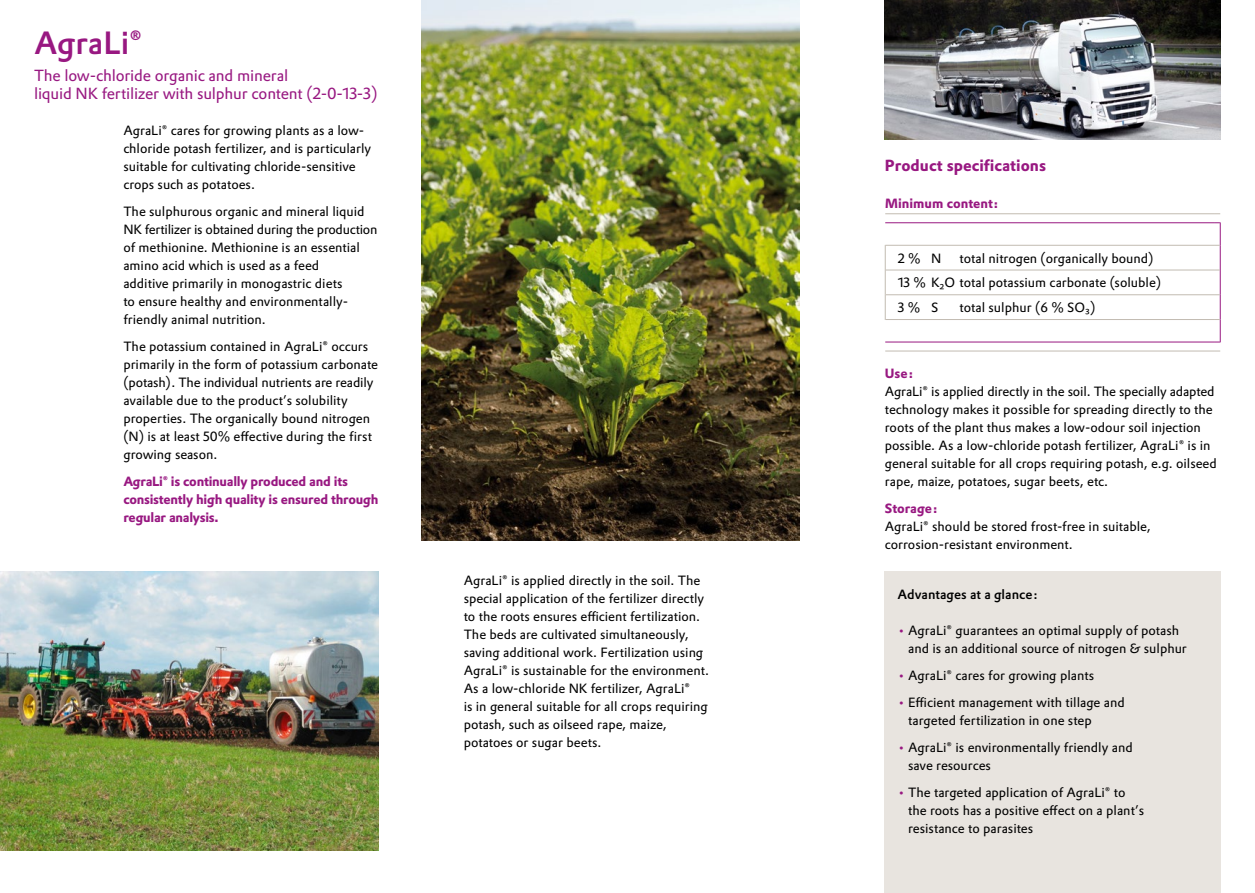
<style>
.page{position:relative;width:1255px;height:893px;background:#fff}
.page>*{position:absolute;margin:0;border:0;box-sizing:border-box;transform-origin:0 0}
._08_Copy_Prokyon_8_7{font:500 31.5px "Evonik Prokyon";color:#981881}
._08_Copy_Prokyon_8_7-2{font:15.75px/18px "Evonik Prokyon";letter-spacing:-.01em;color:#981881}
._08_Copy_Prokyon_8_7-3{font:700 15.75px "Evonik Prokyon";color:#981881}
._08_Copy_Prokyon_8_7-4{font:13.2px/18px "Evonik Prokyon";color:#000}
._08_Copy_Prokyon_8_7-5{font:700 13.2px/18px "Evonik Prokyon";letter-spacing:-.02em;color:#981881}
._08_Copy_Prokyon_8_7-6{font:500 13.2px "Evonik Prokyon";color:#000}
._08_Copy_Prokyon_8_7-7{font:700 13.2px "Evonik Prokyon";color:#981881}
.s1{font-weight:700;color:#981881}
.s2{color:#981881}
</style>
<div class="page">
<svg style="left:885px;top:213px;width:13px;height:1px"></svg>
<hr style="left:898px;top:213px;width:316px;height:1px;background:#c2bbb1">
<svg style="left:884px;top:222px;width:336px;height:130px"></svg>
<div style="left:884px;top:572px;width:336px;height:321px;background:#e8e4df"></div>
<img style="left:0;top:572px;width:378px;height:279px">
<img style="left:884px;top:0;width:336px;height:140px">
<img style="left:421px;top:0;width:378px;height:540px">
<p class="_08_Copy_Prokyon_8_7" style="left:34px;top:18px;width:110px">AgraLi®</p>
<p class="_08_Copy_Prokyon_8_7-2" style="left:34px;top:65px;width:345px">The low-chloride organic and mineral<br>liquid NK fertilizer with sulphur content (2-0-13-3)</p>
<p class="_08_Copy_Prokyon_8_7-4" style="left:123px;top:121px;width:249px">AgraLi® cares for growing plants as a low&shy;chloride potash fertilizer, and is particularly suitable for cultivating chloride-sensitive crops such as potatoes.</p>
<p class="_08_Copy_Prokyon_8_7-4" style="left:123px;top:202px;width:255px">The sulphurous organic and mineral liquid NK fertilizer is obtained during the production of methionine. Methionine is an essential amino acid which is used as a feed<br>additive primarily in monogastric diets<br>to ensure healthy and environmentally&shy;friendly animal nutrition.</p>
<p class="_08_Copy_Prokyon_8_7-4" style="left:123px;top:337px;width:256px">The potassium contained in AgraLi® occurs primarily in the form of potassium carbonate (potash). The individual nutrients are readily available due to the product’s solubility properties. The organically bound nitrogen (N) is at least 50% effective during the first growing season.</p>
<p class="_08_Copy_Prokyon_8_7-5" style="left:123px;top:471px;width:257px">AgraLi® is continually produced and its consistently high quality is ensured through regular analysis.</p>
<p class="_08_Copy_Prokyon_8_7-4" style="left:463px;top:571px;width:247px">AgraLi® is applied directly in the soil. The special application of the fertilizer directly to the roots ensures efficient fertilization.<br>The beds are cultivated simultaneously, saving additional work. Fertilization using AgraLi® is sustainable for the environment.<br>As a low-chloride NK fertilizer, AgraLi®<br>is in general suitable for all crops requiring potash, such as oilseed rape, maize, potatoes or sugar beets.</p>
<p class="_08_Copy_Prokyon_8_7-3" style="left:884px;top:153px;width:163px">Product specifications</p>
<p class="_08_Copy_Prokyon_8_7-7" style="left:885px;top:192px;width:115px">Minimum content:</p>
<p class="_08_Copy_Prokyon_8_7-4" style="left:898px;top:245px;width:264px;line-height:24.8px;text-indent:62px">total nitrogen (organically bound)<br>13 % K₂O total potassium carbonate (soluble)<br>3 % S</p>
<p class="_08_Copy_Prokyon_8_7-4" style="left:898px;top:248px;width:45px">2 % N</p>
<p class="_08_Copy_Prokyon_8_7-4" style="left:959px;top:298px;width:137px">total sulphur (6 % SO₃)</p>
<p class="_08_Copy_Prokyon_8_7-4" style="left:884px;top:364px;width:333px"><span class="s1">Use:<br></span>AgraLi® is applied directly in the soil. The specially adapted technology makes it possible for spreading directly to the roots of the plant thus makes a low-odour soil injection possible. As a low-chloride potash fertilizer, AgraLi® is in general suitable for all crops requiring potash, e.g. oilseed rape, maize, potatoes, sugar beets, etc.</p>
<p class="_08_Copy_Prokyon_8_7-4" style="left:884px;top:499px;width:267px"><span class="s1">Storage:<br></span>AgraLi® should be stored frost-free in suitable, corrosion-resistant environment.</p>
<p class="_08_Copy_Prokyon_8_7-6" style="left:897px;top:583px;width:142px">Advantages at a glance:</p>
<p class="_08_Copy_Prokyon_8_7-4" style="left:908px;top:620px;width:280px;text-indent:-10px"><span class="s2">•</span> AgraLi® guarantees an optimal supply of potash and is an additional source of nitrogen &amp; sulphur</p>
<p class="_08_Copy_Prokyon_8_7-4" style="left:897px;top:665px;width:198px"><span class="s2">•</span> AgraLi® cares for growing plants</p>
<p class="_08_Copy_Prokyon_8_7-4" style="left:908px;top:692px;width:218px;text-indent:-10px"><span class="s2">•</span> Efficient management with tillage and targeted fertilization in one step</p>
<p class="_08_Copy_Prokyon_8_7-4" style="left:908px;top:737px;width:226px;text-indent:-10px"><span class="s2">•</span> AgraLi® is environmentally friendly and save resources</p>
<p class="_08_Copy_Prokyon_8_7-4" style="left:908px;top:782px;width:237px;text-indent:-10px"><span class="s2">•</span> The targeted application of AgraLi® to the roots has a positive effect on a plant’s resistance to parasites</p>
</div>
